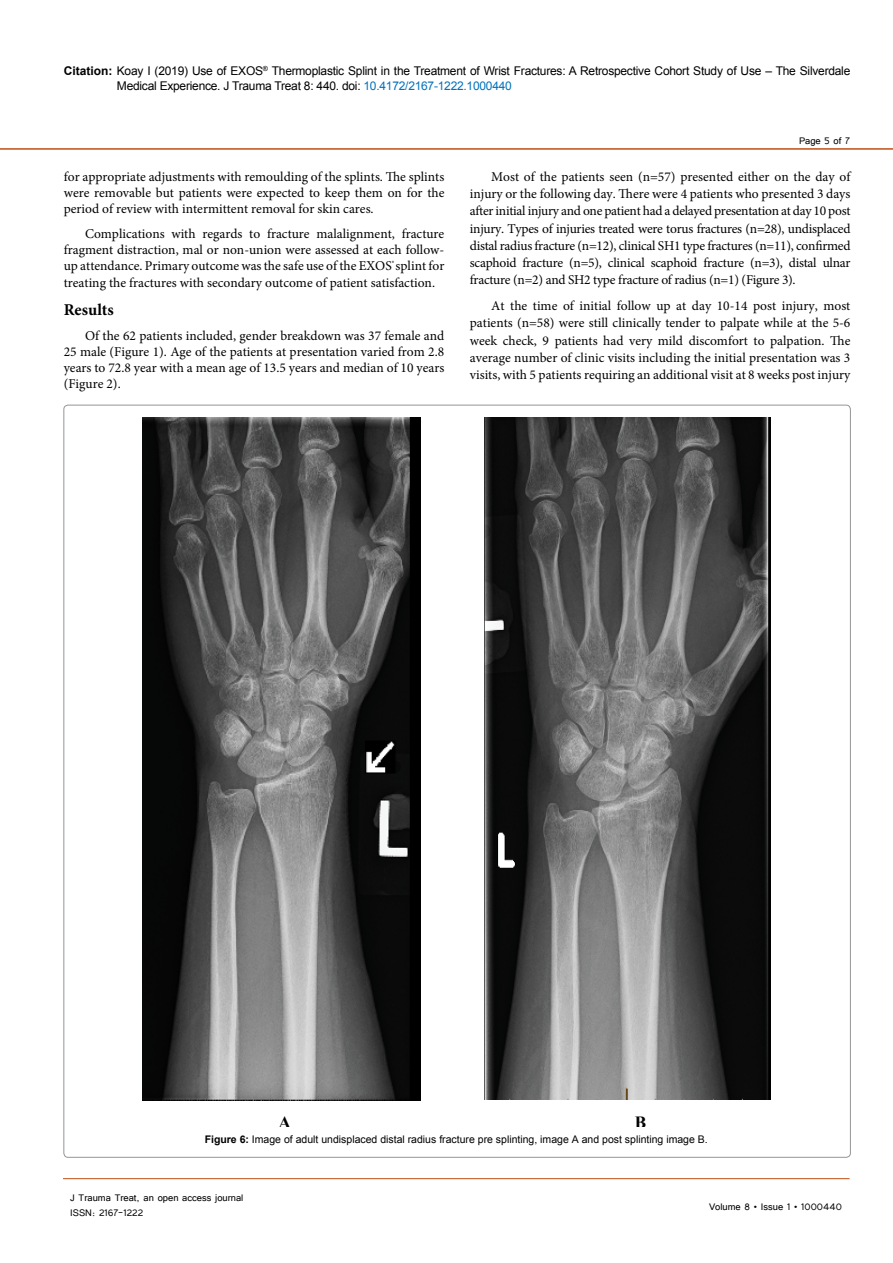
<style>
.page{position:relative;width:893px;height:1263px;background:#fff}
.page>*{position:absolute;margin:0;border:0;box-sizing:border-box;transform-origin:0 0}
.t1{font:700 17.1px "Times New Roman";color:#010101}
.t2{font:700 16.5px "Minion Pro";color:#000}
.t3{font:13.5px/17.2px "Minion Pro";color:#000;text-align:justify}
.t4{font:12px/14.4px "Arial";letter-spacing:-.02em;color:#000}
.t5{font:12px/14.4px "Tunga";color:#000}
.t6{font:10.5px "Arial";color:#000}
.s1{font-weight:700}
.s2{color:#0072bc}
</style>
<div class="page">
<hr style="left:63px;top:1178px;width:787px;height:1px;background:#be4f18">
<hr style="left:0;top:148px;width:893px;height:2px;background:#be4f18">
<img style="left:142px;top:417px;width:278px;height:683px">
<img style="left:485px;top:417px;width:285px;height:682px">
<p class="t4" style="left:117px;top:64px;width:735px;text-indent:-53px"><span class="s1">Citation:</span> Koay I (2019) Use of EXOS<sup>®</sup> Thermoplastic Splint in the Treatment of Wrist Fractures: A Retrospective Cohort Study of Use – The Silverdale<br>Medical Experience. J Trauma Treat 8: 440. doi: <span class="s2">10.4172/2167-1222.1000440</span></p>
<p class="t3" style="left:64px;top:168px;width:382px;line-height:16.2px">for appropriate adjustments with remoulding of the splints. The splints were removable but patients were expected to keep them on for the period of review with intermittent removal for skin cares.</p>
<p class="t3" style="left:64px;top:226px;width:382px;line-height:16.2px;text-indent:21px">Complications with regards to fracture malalignment, fracture fragment distraction, mal or non-union were assessed at each follow&shy;up attendance. Primary outcome was the safe use of the EXOS<sup>®</sup> splint for treating the fractures with secondary outcome of patient satisfaction.</p>
<p class="t2" style="left:64px;top:298px;width:51px">Results</p>
<p class="t3" style="left:64px;top:327px;width:382px;line-height:16.2px;text-indent:21px">Of the 62 patients included, gender breakdown was 37 female and 25 male (Figure 1). Age of the patients at presentation varied from 2.8 years to 72.8 year with a mean age of 13.5 years and median of 10 years (Figure 2).</p>
<p class="t5" style="left:799px;top:133px;width:52px">Page 5 of 7</p>
<p class="t3" style="left:470px;top:168px;width:382px;text-indent:21px">Most of the patients seen (n=57) presented either on the day of injury or the following day. There were 4 patients who presented 3 days after initial injury and one patient had a delayed presentation at day 10 post injury. Types of injuries treated were torus fractures (n=28), undisplaced distal radius fracture (n=12), clinical SH1 type fractures (n=11), confirmed scaphoid fracture (n=5), clinical scaphoid fracture (n=3), distal ulnar fracture (n=2) and SH2 type fracture of radius (n=1) (Figure 3).</p>
<p class="t3" style="left:470px;top:297px;width:382px;text-indent:21px">At the time of initial follow up at day 10-14 post injury, most patients (n=58) were still clinically tender to palpate while at the 5-6 week check, 9 patients had very mild discomfort to palpation. The average number of clinic visits including the initial presentation was 3 visits, with 5 patients requiring an additional visit at 8 weeks post injury</p>
<p class="t1" style="left:278px;top:1110px;width:14px">A</p>
<p class="t1" style="left:635px;top:1110px;width:13px">B</p>
<p class="t6" style="left:205px;top:1132px;width:505px"><span class="s1">Figure 6:</span> Image of adult undisplaced distal radius fracture pre splinting, image A and post splinting image B.</p>
<p class="t5" style="left:70px;top:1190px;width:175px">J Trauma Treat, an open access journal<br>ISSN: 2167-1222</p>
<p class="t5" style="left:709px;top:1199px;width:135px">Volume 8 • Issue 1 • 1000440</p>
</div>
